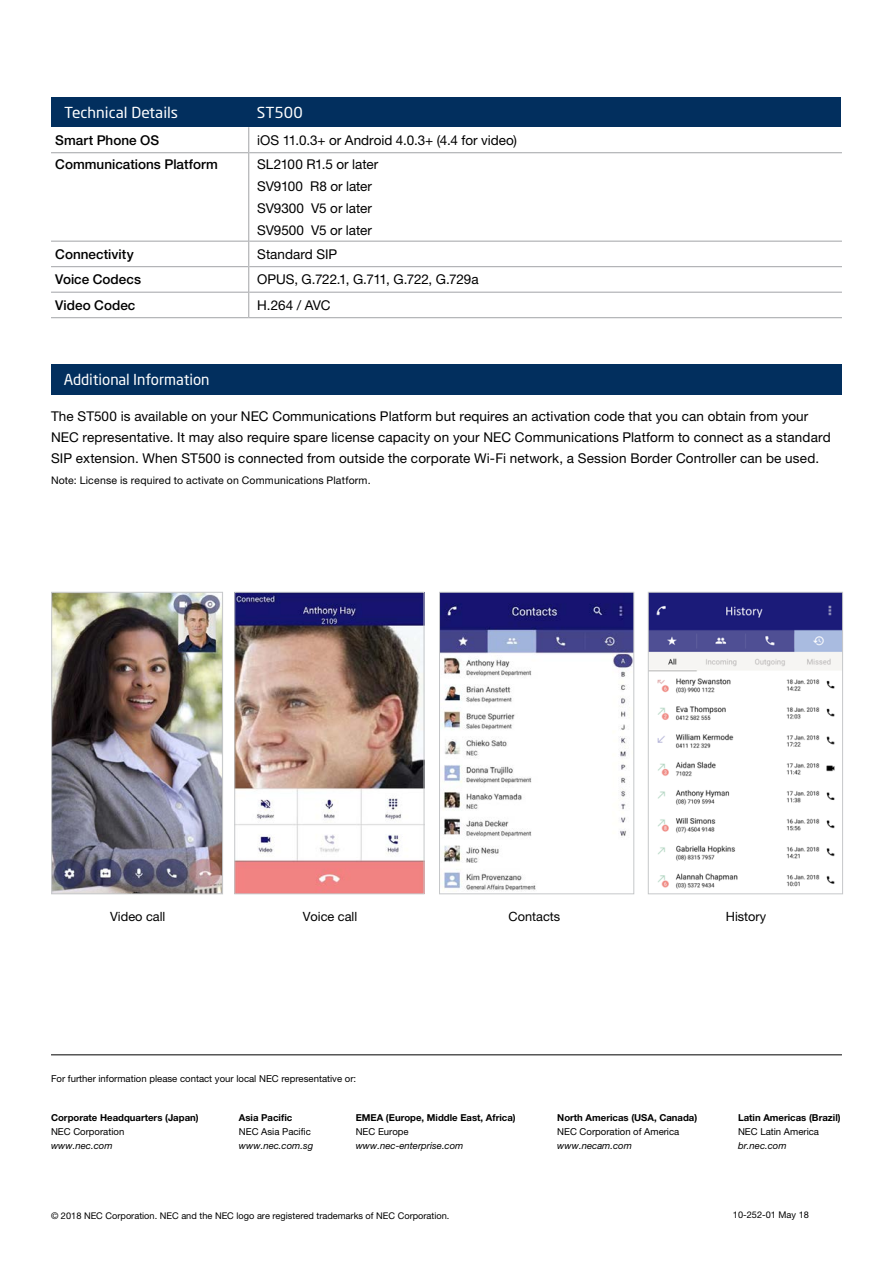
<style>
.page{position:relative;width:893px;height:1263px;background:#fff}
.page>*{position:absolute;margin:0;border:0;box-sizing:border-box;transform-origin:0 0}
.t1{font:15px "Neo Sans Std";color:#fff}
.t2{font:13.5px/22px "Helvetica Neue LT Pro";letter-spacing:.01em;color:#000}
.t3{font:500 13.5px "Helvetica Neue LT Pro";color:#000}
.t4{font:13.5px "Helvetica Neue LT Pro";letter-spacing:-.01em;color:#000}
.t5{font:12.75px "Helvetica Neue LT Pro";color:#000}
.t6{font:10.5px "Helvetica Neue LT Pro";letter-spacing:.015em;color:#000}
.t7{font:9.6px "Helvetica Neue LT Pro";color:#000}
.t8{font:700 9.6px "Helvetica Neue LT Pro";color:#000}
.t9{font:italic 9.6px "Helvetica Neue LT Pro";color:#000}
.t10{font:9.15px "Helvetica Neue LT Pro";color:#000}
</style>
<div class="page">
<div style="left:51px;top:364px;width:791px;height:31px;background:#022f5e"></div>
<hr style="left:51px;top:152px;width:197px;height:1px;background:#a7a9ac">
<hr style="left:249px;top:152px;width:593px;height:1px;background:#a7a9ac">
<hr style="left:51px;top:241px;width:197px;height:1px;background:#a7a9ac">
<hr style="left:249px;top:241px;width:593px;height:1px;background:#a7a9ac">
<hr style="left:51px;top:266px;width:197px;height:1px;background:#a7a9ac">
<hr style="left:249px;top:266px;width:593px;height:1px;background:#a7a9ac">
<hr style="left:51px;top:292px;width:197px;height:1px;background:#a7a9ac">
<hr style="left:249px;top:292px;width:593px;height:1px;background:#a7a9ac">
<hr style="left:51px;top:317px;width:198px;height:1px;background:#a7a9ac">
<hr style="left:249px;top:317px;width:593px;height:1px;background:#a7a9ac">
<svg style="left:248px;top:127px;width:1px;height:26px"></svg>
<hr style="left:248px;top:153px;width:1px;height:88px;background:#a7a9ac">
<svg style="left:248px;top:241px;width:1px;height:76px"></svg>
<img style="left:53px;top:594px;width:168px;height:298px">
<div style="left:51px;top:592px;width:172px;height:302px;border:1px solid #c6c8ca"></div>
<img style="left:441px;top:594px;width:191px;height:297px">
<div style="left:439px;top:592px;width:195px;height:302px;border:1px solid #c6c8ca"></div>
<img style="left:237px;top:594px;width:185px;height:298px">
<div style="left:235px;top:592px;width:189px;height:302px;border:1px solid #c6c8ca"></div>
<img style="left:650px;top:594px;width:191px;height:295px">
<div style="left:648px;top:592px;width:195px;height:302px;border:1px solid #c6c8ca"></div>
<div style="left:51px;top:97px;width:790px;height:30px;background:#022f5e"></div>
<hr style="left:51px;top:1054px;width:791px;height:1px;background:#000">
<p class="t1" style="left:64px;top:103px;width:115px">Technical Details</p>
<p class="t1" style="left:257px;top:103px;width:47px">ST500</p>
<p class="t3" style="left:55px;top:132px;width:105px">Smart Phone OS</p>
<p class="t2" style="left:257px;top:129px;width:261px">iOS 11.0.3+ or Android 4.0.3+ (4.4 for video)</p>
<p class="t3" style="left:55px;top:156px;width:164px">Communications Platform</p>
<p class="t2" style="left:257px;top:153px;width:122px">SL2100 R1.5 or later<br>SV9100 R8 or later<br>SV9300 V5 or later<br>SV9500 V5 or later</p>
<p class="t3" style="left:55px;top:246px;width:80px">Connectivity</p>
<p class="t2" style="left:257px;top:243px;width:81px">Standard SIP</p>
<p class="t3" style="left:55px;top:271px;width:87px">Voice Codecs</p>
<p class="t4" style="left:257px;top:271px;width:223px">OPUS, G.722.1, G.711, G.722, G.729a</p>
<p class="t3" style="left:55px;top:297px;width:82px">Video Codec</p>
<p class="t2" style="left:257px;top:294px;width:75px">H.264 / AVC</p>
<p class="t1" style="left:64px;top:371px;width:147px">Additional Information</p>
<p class="t2" style="left:51px;top:406px;width:781px;line-height:21px">The ST500 is available on your NEC Communications Platform but requires an activation code that you can obtain from your<br>NEC representative. It may also require spare license capacity on your NEC Communications Platform to connect as a standard<br>SIP extension. When ST500 is connected from outside the corporate Wi-Fi network, a Session Border Controller can be used.</p>
<p class="t6" style="left:51px;top:474px;width:321px">Note: License is required to activate on Communications Platform.</p>
<p class="t5" style="left:110px;top:908px;width:57px">Video call</p>
<p class="t5" style="left:303px;top:908px;width:56px">Voice call</p>
<p class="t5" style="left:508px;top:908px;width:53px">Contacts</p>
<p class="t5" style="left:726px;top:908px;width:42px">History</p>
<p class="t7" style="left:51px;top:1073px;width:307px">For further information please contact your local NEC representative or:</p>
<p class="t8" style="left:51px;top:1111px;width:149px">Corporate Headquarters (Japan)</p>
<p class="t7" style="left:51px;top:1125px;width:75px">NEC Corporation</p>
<p class="t9" style="left:51px;top:1139px;width:63px">www.nec.com</p>
<p class="t8" style="left:239px;top:1111px;width:55px">Asia Pacific</p>
<p class="t7" style="left:239px;top:1125px;width:73px">NEC Asia Pacific</p>
<p class="t9" style="left:239px;top:1139px;width:76px">www.nec.com.sg</p>
<p class="t8" style="left:356px;top:1111px;width:161px">EMEA (Europe, Middle East, Africa)</p>
<p class="t7" style="left:356px;top:1125px;width:54px">NEC Europe</p>
<p class="t9" style="left:356px;top:1139px;width:109px">www.nec-enterprise.com</p>
<p class="t8" style="left:557px;top:1111px;width:141px">North Americas (USA, Canada)</p>
<p class="t7" style="left:557px;top:1125px;width:124px">NEC Corporation of America</p>
<p class="t9" style="left:557px;top:1139px;width:76px">www.necam.com</p>
<p class="t8" style="left:738px;top:1111px;width:104px">Latin Americas (Brazil)</p>
<p class="t7" style="left:738px;top:1125px;width:82px">NEC Latin America</p>
<p class="t9" style="left:738px;top:1139px;width:50px">br.nec.com</p>
<p class="t10" style="left:51px;top:1210px;width:400px">© 2018 NEC Corporation. NEC and the NEC logo are registered trademarks of NEC Corporation.</p>
<p class="t10" style="left:733px;top:1209px;width:78px">10-252-01 May 18</p>
</div>
